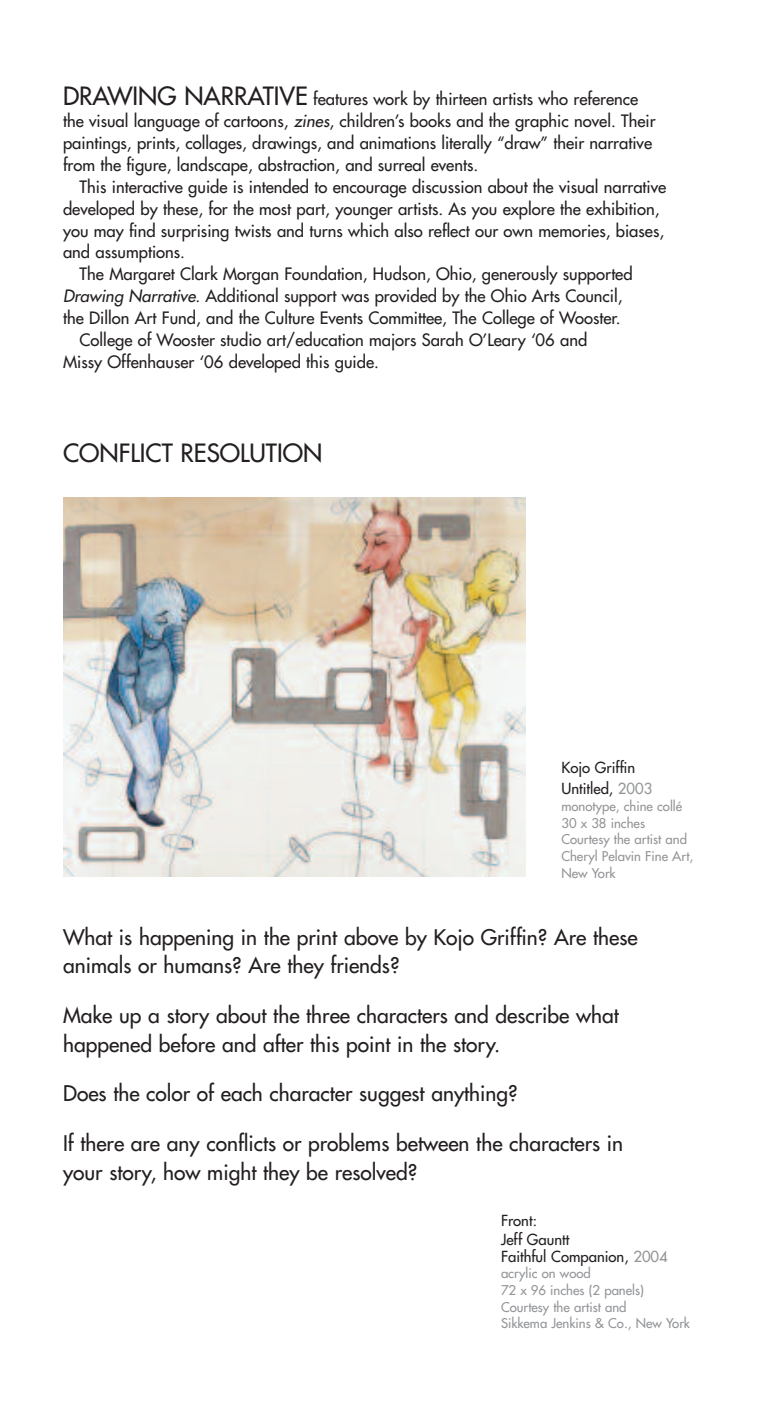
<style>
.page{position:relative;width:764px;height:1402px;background:#fff}
.page>*{position:absolute;margin:0;border:0;box-sizing:border-box;transform-origin:0 0}
.t1{font:24.5px "Futura";color:#231f20}
.t2{font:21px/28.7px "Futura";color:#231f20}
.t3{font:16.62px/21.9px "Futura";color:#231f20}
.t4{font:14.88px/21.9px "Futura";color:#231f20}
.t5{font:13.12px/16.6px "Futura";color:#939598}
.s1{font-size:24.5px}
.s2{font-style:italic}
.s3{color:#939598}
</style>
<div class="page">
<img style="left:63px;top:497px;width:462px;height:380px">
<p class="t3" style="left:63px;top:89px;width:594px"><span class="s1">DRAWING NARRATIVE</span> features work by thirteen artists who reference the visual language of cartoons, <span class="s2">zines</span>, children’s books and the graphic novel. Their paintings, prints, collages, drawings, and animations literally “draw” their narrative from the figure, landscape, abstraction, and surreal events.</p>
<p class="t3" style="left:80px;top:177px;width:588px">This interactive guide is intended to encourage discussion about the visual narrative</p>
<p class="t3" style="left:63px;top:199px;width:598px">developed by these, for the most part, younger artists. As you explore the exhibition,</p>
<p class="t3" style="left:63px;top:221px;width:603px">you may find surprising twists and turns which also reflect our own memories, biases,</p>
<p class="t3" style="left:63px;top:242px;width:124px">and assumptions.</p>
<p class="t3" style="left:80px;top:264px;width:554px">The Margaret Clark Morgan Foundation, Hudson, Ohio, generously supported</p>
<p class="t3" style="left:63px;top:286px;width:561px"><span class="s2">Drawing Narrative</span>. Additional support was provided by the Ohio Arts Council,</p>
<p class="t3" style="left:63px;top:308px;width:559px">the Dillon Art Fund, and the Culture Events Committee, The College of Wooster.</p>
<p class="t3" style="left:80px;top:330px;width:509px">College of Wooster studio art/education majors Sarah O’Leary ‘06 and</p>
<p class="t3" style="left:63px;top:352px;width:317px">Missy Offenhauser ‘06 developed this guide.</p>
<h1 class="t1" style="left:63px;top:441px;width:261px">CONFLICT RESOLUTION</h1>
<p class="t4" style="left:561px;top:757px;width:92px">Kojo Griffin<br>Untitled, <span class="s3">2003</span></p>
<p class="t5" style="left:561px;top:799px;width:133px">monotype, chine collé<br>30 x 38 inches<br>Courtesy the artist and<br>Cheryl Pelavin Fine Art,<br>New York</p>
<p class="t2" style="left:63px;top:924px;width:576px">What is happening in the print above by Kojo Griffin? Are these animals or humans? Are they friends?</p>
<p class="t2" style="left:63px;top:1002px;width:557px">Make up a story about the three characters and describe what happened before and after this point in the story.</p>
<p class="t2" style="left:63px;top:1080px;width:456px">Does the color of each character suggest anything?</p>
<p class="t2" style="left:63px;top:1130px;width:562px">If there are any conflicts or problems between the characters in your story, how might they be resolved?</p>
<p class="t4" style="left:501px;top:1212px;width:70px;line-height:19.2px">Front:<br>Jeff Gauntt</p>
<p class="t4" style="left:501px;top:1246px;width:168px">Faithful Companion, <span class="s3">2004</span></p>
<p class="t5" style="left:501px;top:1266px;width:190px">acrylic on wood<br>72 x 96 inches (2 panels)<br>Courtesy the artist and<br>Sikkema Jenkins &amp; Co., New York</p>
</div>
